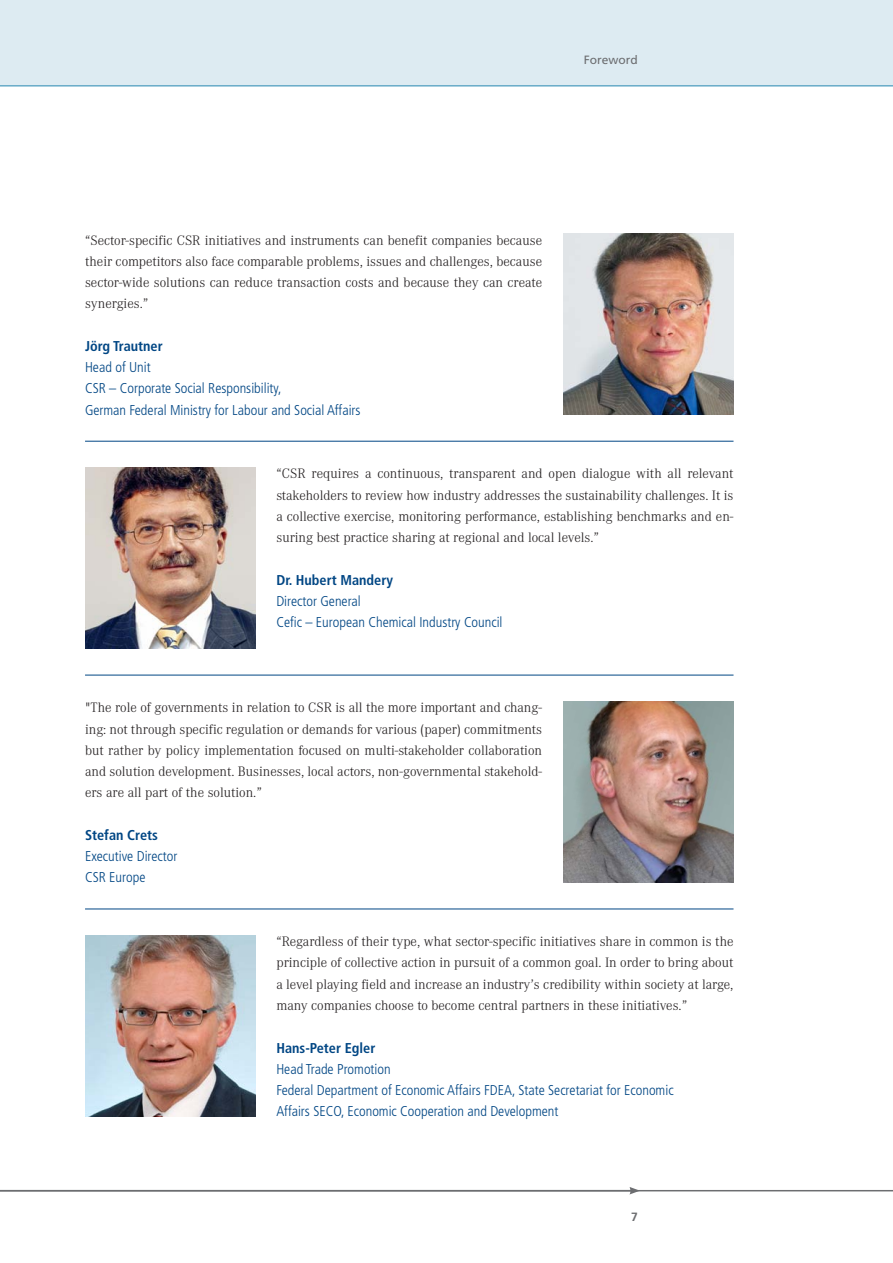
<style>
.page{position:relative;width:893px;height:1263px;background:#fff}
.page>*{position:absolute;margin:0;border:0;box-sizing:border-box;transform-origin:0 0}
.t1{font:300 14.25px/21.3px "Corporate A";color:#231f20;text-align:justify}
.t2{font:300 condensed 14.25px/21.3px "Frutiger";color:#004684}
.t3{font:700 condensed 14.25px "Frutiger";color:#004684}
.t4{font:12px "Frutiger";color:#6c6d70}
.t5{font:700 12px "Frutiger";color:#6c6d70}
</style>
<div class="page">
<div style="left:0;top:0;width:893px;height:85px;background:#ddebf2"></div>
<hr style="left:0;top:85px;width:893px;height:2px;background:#67aac7">
<hr style="left:0;top:1190px;width:893px;height:1px;background:#6c6d70">
<svg style="left:629px;top:1187px;width:11px;height:7px"></svg>
<img style="left:563px;top:234px;width:170px;height:181px">
<img style="left:85px;top:468px;width:170px;height:180px">
<img style="left:563px;top:702px;width:170px;height:180px">
<img style="left:85px;top:935px;width:170px;height:181px">
<hr style="left:85px;top:441px;width:648px;height:1px;background:#004684">
<hr style="left:85px;top:675px;width:648px;height:1px;background:#004684">
<hr style="left:85px;top:908px;width:648px;height:1px;background:#004684">
<p class="t4" style="left:584px;top:53px;width:55px">Foreword</p>
<p class="t1" style="left:85px;top:229px;width:459px">“Sector-specific CSR initiatives and instruments can benefit companies because their competitors also face comparable problems, issues and challenges, because sector-wide solutions can reduce transaction costs and because they can create synergies.”</p>
<p class="t3" style="left:85px;top:337px;width:79px">Jörg Trautner</p>
<p class="t2" style="left:85px;top:357px;width:277px">Head of Unit<br>CSR – Corporate Social Responsibility,<br>German Federal Ministry for Labour and Social Affairs</p>
<p class="t1" style="left:276px;top:463px;width:459px">“CSR requires a continuous, transparent and open dialogue with all relevant stakeholders to review how industry addresses the sustainability challenges. It is a collective exercise, monitoring performance, establishing benchmarks and en&shy;suring best practice sharing at regional and local levels.”</p>
<p class="t3" style="left:276px;top:571px;width:118px">Dr. Hubert Mandery</p>
<p class="t2" style="left:276px;top:591px;width:228px">Director General<br>Cefic – European Chemical Industry Council</p>
<p class="t1" style="left:85px;top:697px;width:459px">"The role of governments in relation to CSR is all the more important and chang&shy;ing: not through specific regulation or demands for various (paper) commitments but rather by policy implementation focused on multi-stakeholder collaboration and solution development. Businesses, local actors, non-governmental stakehold&shy;ers are all part of the solution.”</p>
<p class="t3" style="left:85px;top:826px;width:74px">Stefan Crets</p>
<p class="t2" style="left:85px;top:846px;width:94px">Executive Director<br>CSR Europe</p>
<p class="t1" style="left:276px;top:931px;width:459px">“Regardless of their type, what sector-specific initiatives share in common is the principle of collective action in pursuit of a common goal. In order to bring about a level playing field and increase an industry’s credibility within society at large, many companies choose to become central partners in these initiatives.”</p>
<p class="t3" style="left:276px;top:1039px;width:100px">Hans-Peter Egler</p>
<p class="t2" style="left:276px;top:1058px;width:399px">Head Trade Promotion<br>Federal Department of Economic Affairs FDEA, State Secretariat for Economic<br>Affairs SECO, Economic Cooperation and Development</p>
<p class="t5" style="left:631px;top:1210px;width:8px">7</p>
</div>
